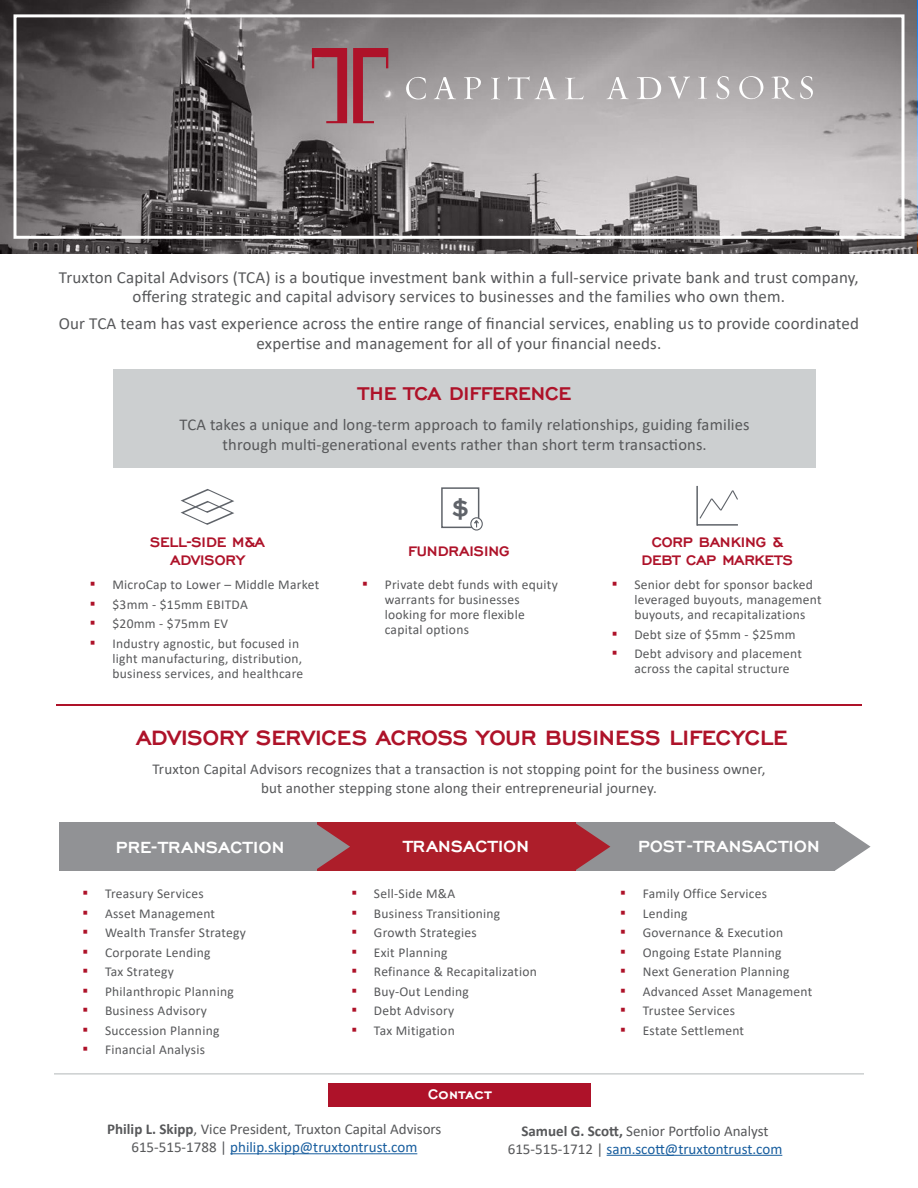
<style>
.page{position:relative;width:918px;height:1188px;background:#fff}
.page>*{position:absolute;margin:0;border:0;box-sizing:border-box;transform-origin:0 0}
.t1{font:700 30px "Engravers Gothic";color:#5f6369}
.t2{font:700 27px "Engravers Gothic";color:#ae1229}
.t3{font:700 24px "Engravers Gothic";color:#ae1229}
.t4{font:700 21px "Engravers Gothic";letter-spacing:.02em;color:#fff}
.t5{font:700 18px/18px "Engravers Gothic";color:#ae1229;text-align:center}
.t6{font:700 18px "Engravers Gothic";letter-spacing:.02em;color:#fff}
.t7{font:16.95px/19.5px "Calibri";letter-spacing:.01em;color:#57585a;text-align:center}
.t8{font:16.5px/19.5px "Calibri";letter-spacing:.01em;color:#57585a;text-align:center}
.t9{font:15px/19.5px "Calibri";letter-spacing:.01em;color:#57585a;text-align:center}
.t10{font:15px "Calibri";color:#175d9e}
.t11{font:13.5px/15px "Calibri";letter-spacing:.02em;color:#57585a}
.s1{font-size:16.5px;color:#ae1229}
.s2{font-weight:700}
.s3{color:#57585a}
</style>
<div class="page">
<hr style="left:54px;top:1073px;width:810px;height:2px;background:#cccfd0">
<svg style="left:1px;top:0;width:916px;height:254px;background:#868283"></svg>
<svg style="left:312px;top:48px;width:35px;height:75px;background:#a0626b"></svg>
<svg style="left:353px;top:48px;width:35px;height:75px;background:#a2646e"></svg>
<svg style="left:406px;top:77px;width:20px;height:22px"></svg>
<svg style="left:491px;top:78px;width:9px;height:21px"></svg>
<svg style="left:464px;top:77px;width:17px;height:22px"></svg>
<svg style="left:565px;top:78px;width:19px;height:21px"></svg>
<svg style="left:434px;top:77px;width:22px;height:22px"></svg>
<svg style="left:508px;top:76px;width:49px;height:23px"></svg>
<svg style="left:739px;top:76px;width:24px;height:23px"></svg>
<svg style="left:637px;top:77px;width:24px;height:22px"></svg>
<svg style="left:668px;top:77px;width:22px;height:22px"></svg>
<svg style="left:606px;top:77px;width:23px;height:22px"></svg>
<svg style="left:698px;top:77px;width:9px;height:22px"></svg>
<svg style="left:716px;top:76px;width:13px;height:23px"></svg>
<svg style="left:771px;top:76px;width:42px;height:23px"></svg>
<div style="left:14px;top:14px;width:890px;height:225px;border:3px solid #fff"></div>
<div style="left:59px;top:822px;width:259px;height:49px;background:#919295"></div>
<div style="left:317px;top:822px;width:259px;height:49px;background:#ad1e2a"></div>
<div style="left:576px;top:822px;width:259px;height:49px;background:#919295"></div>
<svg style="left:835px;top:823px;width:36px;height:48px"></svg>
<svg style="left:576px;top:823px;width:34px;height:47px"></svg>
<svg style="left:317px;top:824px;width:33px;height:45px"></svg>
<hr style="left:56px;top:704px;width:806px;height:1px;background:#ae1229">
<svg style="left:180px;top:489px;width:54px;height:36px"></svg>
<hr style="left:696px;top:486px;width:2px;height:40px;background:#5f6369">
<hr style="left:697px;top:524px;width:41px;height:2px;background:#5f6369">
<svg style="left:699px;top:490px;width:39px;height:29px"></svg>
<div style="left:441px;top:487px;width:38px;height:41px;border:2px solid #5f6369"></div>
<svg style="left:471px;top:518px;width:11px;height:12px"></svg>
<div style="left:470px;top:517px;width:13px;height:14px;border:1px solid #5f6369;border-radius:50%"></div>
<svg style="left:473px;top:519px;width:7px;height:8px"></svg>
<hr style="left:230px;top:1153px;width:187px;height:1px;background:#175d9e">
<div style="left:329px;top:1083px;width:262px;height:23px;background:#ae1229"></div>
<hr style="left:607px;top:1155px;width:175px;height:1px;background:#175d9e">
<div style="left:114px;top:369px;width:702px;height:99px;background:#cccfd0"></div>
<p class="t7" style="left:59px;top:267px;width:801px">Truxton Capital Advisors (TCA) is a boutique investment bank within a full-service private bank and trust company, offering strategic and capital advisory services to businesses and the families who own them.</p>
<p class="t7" style="left:59px;top:313px;width:802px">Our TCA team has vast experience across the entire range of financial services, enabling us to provide coordinated expertise and management for all of your financial needs.</p>
<p class="t3" style="left:358px;top:381px;width:214px">THE TCA DIFFERENCE</p>
<p class="t8" style="left:180px;top:414px;width:572px">TCA takes a unique and long-term approach to family relationships, guiding families through multi-generational events rather than short term transactions.</p>
<p class="t1" style="left:451px;top:491px;width:21px">$</p>
<p class="t5" style="left:150px;top:533px;width:116px">SELL-SIDE M&amp;A<br>ADVISORY</p>
<p class="t5" style="left:408px;top:542px;width:103px">FUNDRAISING</p>
<p class="t5" style="left:641px;top:533px;width:153px">CORP BANKING &amp;<br>DEBT CAP MARKETS</p>
<p class="t11" style="left:90px;top:577px;width:231px"><span class="s1">▪</span> MicroCap to Lower – Middle Market</p>
<p class="t11" style="left:90px;top:596px;width:159px"><span class="s1">▪</span> $3mm - $15mm EBITDA</p>
<p class="t11" style="left:90px;top:616px;width:140px"><span class="s1">▪</span> $20mm - $75mm EV</p>
<p class="t11" style="left:112px;top:635px;width:192px;text-indent:-22px"><span class="s1">▪</span> Industry agnostic, but focused in light manufacturing, distribution, business services, and healthcare</p>
<p class="t11" style="left:385px;top:577px;width:175px;text-indent:-22px"><span class="s1">▪</span> Private debt funds with equity warrants for businesses looking for more flexible capital options</p>
<p class="t11" style="left:634px;top:577px;width:189px;text-indent:-22px"><span class="s1">▪</span> Senior debt for sponsor backed leveraged buyouts, management buyouts, and recapitalizations</p>
<p class="t11" style="left:612px;top:626px;width:185px"><span class="s1">▪</span> Debt size of $5mm - $25mm</p>
<p class="t11" style="left:634px;top:646px;width:169px;text-indent:-22px"><span class="s1">▪</span> Debt advisory and placement across the capital structure</p>
<p class="t2" style="left:136px;top:723px;width:652px">ADVISORY SERVICES ACROSS YOUR BUSINESS LIFECYCLE</p>
<p class="t9" style="left:152px;top:758px;width:615px">Truxton Capital Advisors recognizes that a transaction is not stopping point for the business owner, but another stepping stone along their entrepreneurial journey.</p>
<p class="t4" style="left:116px;top:836px;width:170px">PRE-TRANSACTION</p>
<p class="t4" style="left:404px;top:836px;width:127px">TRANSACTION</p>
<p class="t4" style="left:638px;top:836px;width:183px">POST-TRANSACTION</p>
<p class="t11" style="left:82px;top:886px;width:123px"><span class="s1">▪</span> Treasury Services</p>
<p class="t11" style="left:82px;top:906px;width:134px"><span class="s1">▪</span> Asset Management</p>
<p class="t11" style="left:82px;top:925px;width:165px"><span class="s1">▪</span> Wealth Transfer Strategy</p>
<p class="t11" style="left:82px;top:945px;width:130px"><span class="s1">▪</span> Corporate Lending</p>
<p class="t11" style="left:82px;top:964px;width:93px"><span class="s1">▪</span> Tax Strategy</p>
<p class="t11" style="left:82px;top:984px;width:153px"><span class="s1">▪</span> Philanthropic Planning</p>
<p class="t11" style="left:82px;top:1003px;width:126px"><span class="s1">▪</span> Business Advisory</p>
<p class="t11" style="left:82px;top:1023px;width:138px"><span class="s1">▪</span> Succession Planning</p>
<p class="t11" style="left:82px;top:1042px;width:124px"><span class="s1">▪</span> Financial Analysis</p>
<p class="t11" style="left:620px;top:886px;width:148px"><span class="s1">▪</span> Family Office Services</p>
<p class="t11" style="left:620px;top:906px;width:69px"><span class="s1">▪</span> Lending</p>
<p class="t11" style="left:620px;top:925px;width:164px"><span class="s1">▪</span> Governance &amp; Execution</p>
<p class="t11" style="left:620px;top:945px;width:163px"><span class="s1">▪</span> Ongoing Estate Planning</p>
<p class="t11" style="left:620px;top:964px;width:171px"><span class="s1">▪</span> Next Generation Planning</p>
<p class="t11" style="left:620px;top:984px;width:194px"><span class="s1">▪</span> Advanced Asset Management</p>
<p class="t11" style="left:620px;top:1003px;width:116px"><span class="s1">▪</span> Trustee Services</p>
<p class="t11" style="left:620px;top:1023px;width:125px"><span class="s1">▪</span> Estate Settlement</p>
<p class="t11" style="left:351px;top:886px;width:105px"><span class="s1">▪</span> Sell-Side M&amp;A</p>
<p class="t11" style="left:351px;top:906px;width:150px"><span class="s1">▪</span> Business Transitioning</p>
<p class="t11" style="left:351px;top:925px;width:127px"><span class="s1">▪</span> Growth Strategies</p>
<p class="t11" style="left:351px;top:945px;width:98px"><span class="s1">▪</span> Exit Planning</p>
<p class="t11" style="left:351px;top:964px;width:187px"><span class="s1">▪</span> Refinance &amp; Recapitalization</p>
<p class="t11" style="left:351px;top:984px;width:119px"><span class="s1">▪</span> Buy-Out Lending</p>
<p class="t11" style="left:351px;top:1003px;width:104px"><span class="s1">▪</span> Debt Advisory</p>
<p class="t11" style="left:351px;top:1023px;width:105px"><span class="s1">▪</span> Tax Mitigation</p>
<p class="t6" style="left:428px;top:1085px;width:65px">Contact</p>
<p class="t9" style="left:107px;top:1119px;width:336px"><span class="s2">Philip L. Skipp</span>, Vice President, Truxton Capital Advisors</p>
<p class="t10" style="left:131px;top:1137px;width:287px"><span class="s3">615-515-1788 |</span> philip.skipp@truxtontrust.com</p>
<p class="t9" style="left:521px;top:1120px;width:249px"><span class="s2">Samuel G. Scott,</span> Senior Portfolio Analyst</p>
<p class="t10" style="left:508px;top:1138px;width:276px"><span class="s3">615-515-1712 |</span> sam.scott@truxtontrust.com</p>
</div>
